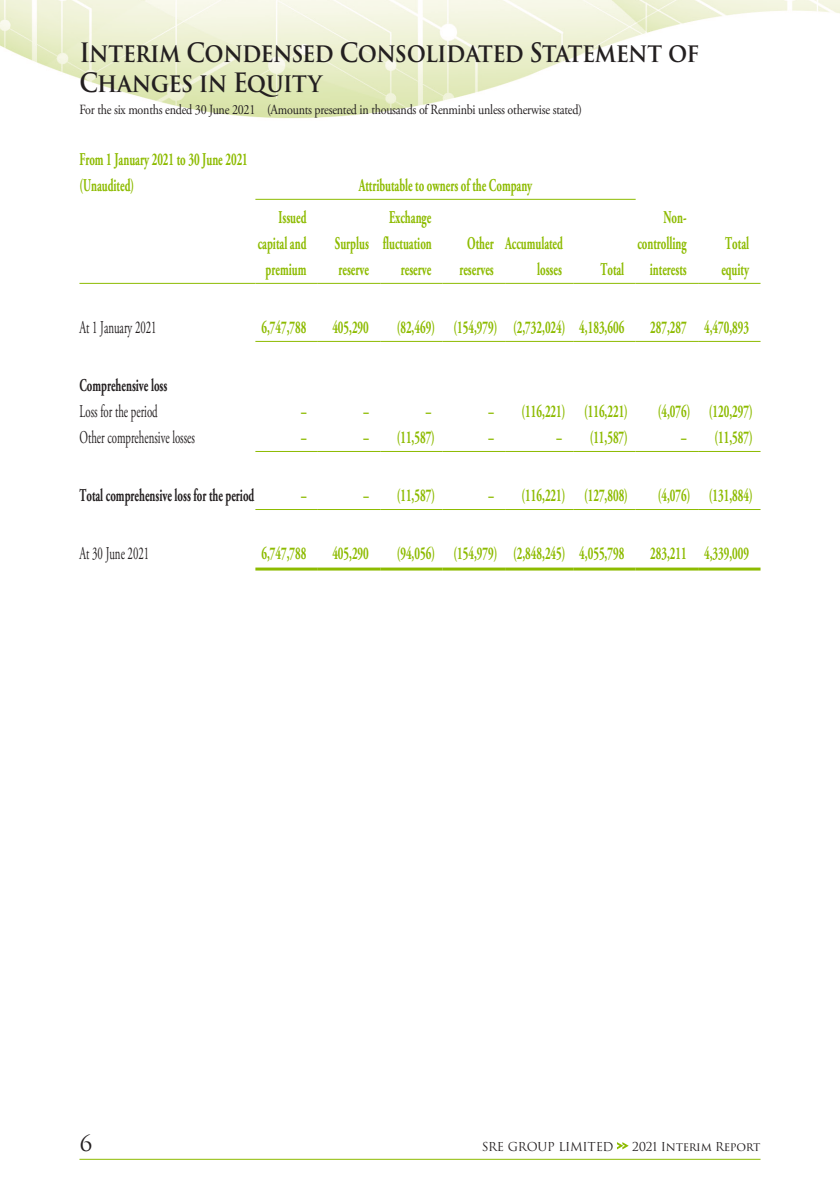
<style>
.page{position:relative;width:840px;height:1191px;background:#fff}
.page>*{position:absolute;margin:0;border:0;box-sizing:border-box;transform-origin:0 0}
.t1{font:600 26px/30px "Trajan Pro 3";letter-spacing:-.035em;color:#231f20;scale:.9 1}
.t2{font:22px "Trajan Pro 3";color:#231f20}
.t3{font:700 18px/26px "Adobe Garamond Pro";color:#8dbb00;text-align:right;scale:.6 1}
.t4{font:18px "Adobe Garamond Pro";color:#231f20;scale:.6 1}
.t5{font:700 18px "Adobe Garamond Pro";color:#231f20;scale:.6 1}
.t6{font:14px "Adobe Garamond Pro";letter-spacing:-.02em;color:#231f20;scale:.86 1}
.t7{font:12px "Trajan Pro 3";letter-spacing:-.02em;color:#231f20}
</style>
<div class="page">
<img style="left:0;top:0;width:839px;height:1160px">
<svg style="left:616px;top:1142px;width:12px;height:7px"></svg>
<hr style="left:79px;top:1158px;width:681px;height:1px;background:#8dbb00">
<hr style="left:255px;top:199px;width:380px;height:1px;background:#8dbb00">
<hr style="left:79px;top:283px;width:176px;height:1px;background:#8dbb00">
<hr style="left:255px;top:283px;width:62px;height:1px;background:#8dbb00">
<hr style="left:317px;top:283px;width:63px;height:1px;background:#8dbb00">
<hr style="left:380px;top:283px;width:62px;height:1px;background:#8dbb00">
<hr style="left:442px;top:283px;width:63px;height:1px;background:#8dbb00">
<hr style="left:505px;top:283px;width:68px;height:1px;background:#8dbb00">
<hr style="left:573px;top:283px;width:62px;height:1px;background:#8dbb00">
<hr style="left:635px;top:283px;width:62px;height:1px;background:#8dbb00">
<hr style="left:697px;top:283px;width:63px;height:1px;background:#8dbb00">
<hr style="left:255px;top:341px;width:62px;height:1px;background:#8dbb00">
<hr style="left:317px;top:341px;width:63px;height:1px;background:#8dbb00">
<hr style="left:380px;top:341px;width:62px;height:1px;background:#8dbb00">
<hr style="left:442px;top:341px;width:63px;height:1px;background:#8dbb00">
<hr style="left:505px;top:341px;width:68px;height:1px;background:#8dbb00">
<hr style="left:573px;top:341px;width:62px;height:1px;background:#8dbb00">
<hr style="left:635px;top:341px;width:62px;height:1px;background:#8dbb00">
<hr style="left:697px;top:341px;width:63px;height:1px;background:#8dbb00">
<hr style="left:255px;top:451px;width:62px;height:1px;background:#8dbb00">
<hr style="left:317px;top:451px;width:63px;height:1px;background:#8dbb00">
<hr style="left:380px;top:451px;width:62px;height:1px;background:#8dbb00">
<hr style="left:442px;top:451px;width:63px;height:1px;background:#8dbb00">
<hr style="left:505px;top:451px;width:68px;height:1px;background:#8dbb00">
<hr style="left:573px;top:451px;width:62px;height:1px;background:#8dbb00">
<hr style="left:635px;top:451px;width:62px;height:1px;background:#8dbb00">
<hr style="left:697px;top:451px;width:63px;height:1px;background:#8dbb00">
<hr style="left:255px;top:509px;width:62px;height:1px;background:#8dbb00">
<hr style="left:317px;top:509px;width:63px;height:1px;background:#8dbb00">
<hr style="left:380px;top:509px;width:62px;height:1px;background:#8dbb00">
<hr style="left:442px;top:509px;width:63px;height:1px;background:#8dbb00">
<hr style="left:505px;top:509px;width:68px;height:1px;background:#8dbb00">
<hr style="left:573px;top:509px;width:62px;height:1px;background:#8dbb00">
<hr style="left:635px;top:509px;width:62px;height:1px;background:#8dbb00">
<hr style="left:697px;top:509px;width:63px;height:1px;background:#8dbb00">
<hr style="left:255px;top:567px;width:62px;height:3px;background:#8dbb00">
<hr style="left:317px;top:567px;width:63px;height:3px;background:#8dbb00">
<hr style="left:380px;top:567px;width:62px;height:3px;background:#8dbb00">
<hr style="left:442px;top:567px;width:63px;height:3px;background:#8dbb00">
<hr style="left:505px;top:567px;width:68px;height:3px;background:#8dbb00">
<hr style="left:573px;top:567px;width:62px;height:3px;background:#8dbb00">
<hr style="left:635px;top:567px;width:62px;height:3px;background:#8dbb00">
<hr style="left:697px;top:567px;width:63px;height:3px;background:#8dbb00">
<h1 class="t1" style="left:79px;top:39px;width:690px">Interim Condensed Consolidated Statement of<br>Changes in Equity</h1>
<p class="t6" style="left:79px;top:101px;width:585px">For the six months ended 30 June 2021 (Amounts presented in thousands of Renminbi unless otherwise stated)</p>
<p class="t3" style="left:79px;top:146px;width:282px;text-align:left">From 1 January 2021 to 30 June 2021 (Unaudited)</p>
<p class="t3" style="left:358px;top:172px;width:291px">Attributable to owners of the Company</p>
<p class="t3" style="left:258px;top:204px;width:83px">Issued capital and premium</p>
<p class="t3" style="left:335px;top:230px;width:58px;text-align:left">Surplus reserve</p>
<p class="t3" style="left:382px;top:204px;width:83px">Exchange fluctuation reserve</p>
<p class="t3" style="left:459px;top:230px;width:59px;text-align:center">Other reserves</p>
<p class="t3" style="left:505px;top:230px;width:98px">Accumulated losses</p>
<p class="t3" style="left:600px;top:256px;width:41px">Total</p>
<p class="t3" style="left:637px;top:204px;width:84px">Non&shy;controlling interests</p>
<p class="t3" style="left:721px;top:230px;width:48px;text-align:left">Total equity</p>
<p class="t4" style="left:79px;top:316px;width:130px">At 1 January 2021</p>
<p class="t3" style="left:261px;top:314px;width:76px">6,747,788</p>
<p class="t3" style="left:332px;top:314px;width:62px">405,290</p>
<p class="t3" style="left:396px;top:314px;width:380px">(82,469) (154,979) (2,732,024) 4,183,606</p>
<p class="t3" style="left:649px;top:314px;width:166px">287,287 4,470,893</p>
<p class="t5" style="left:79px;top:375px;width:148px">Comprehensive loss</p>
<p class="t4" style="left:79px;top:400px;width:132px">Loss for the period</p>
<p class="t3" style="left:301px;top:398px;width:11px">–</p>
<p class="t3" style="left:363px;top:398px;width:10px">–</p>
<p class="t3" style="left:425px;top:398px;width:11px">–</p>
<p class="t3" style="left:488px;top:398px;width:234px">– (116,221) (116,221)</p>
<p class="t3" style="left:657px;top:398px;width:160px">(4,076) (120,297)</p>
<p class="t4" style="left:79px;top:426px;width:194px">Other comprehensive losses</p>
<p class="t3" style="left:301px;top:424px;width:10px">–</p>
<p class="t3" style="left:363px;top:424px;width:121px">– (11,587)</p>
<p class="t3" style="left:488px;top:424px;width:10px">–</p>
<p class="t3" style="left:556px;top:424px;width:121px">– (11,587)</p>
<p class="t3" style="left:681px;top:424px;width:121px">– (11,587)</p>
<p class="t5" style="left:79px;top:485px;width:293px">Total comprehensive loss for the period</p>
<p class="t3" style="left:301px;top:482px;width:10px">–</p>
<p class="t3" style="left:363px;top:482px;width:121px">– (11,587)</p>
<p class="t3" style="left:488px;top:482px;width:234px">– (116,221) (127,808)</p>
<p class="t3" style="left:657px;top:482px;width:160px">(4,076) (131,884)</p>
<p class="t4" style="left:79px;top:542px;width:118px">At 30 June 2021</p>
<p class="t3" style="left:261px;top:540px;width:76px">6,747,788</p>
<p class="t3" style="left:332px;top:540px;width:62px">405,290</p>
<p class="t3" style="left:396px;top:540px;width:380px">(94,056) (154,979) (2,848,245) 4,055,798</p>
<p class="t3" style="left:649px;top:540px;width:166px">283,211 4,339,009</p>
<p class="t2" style="left:79px;top:1128px;width:15px">6</p>
<p class="t7" style="left:481px;top:1138px;width:133px">SRE GROUP LIMITED</p>
<p class="t7" style="left:631px;top:1138px;width:130px">2021 Interim Report</p>
</div>
